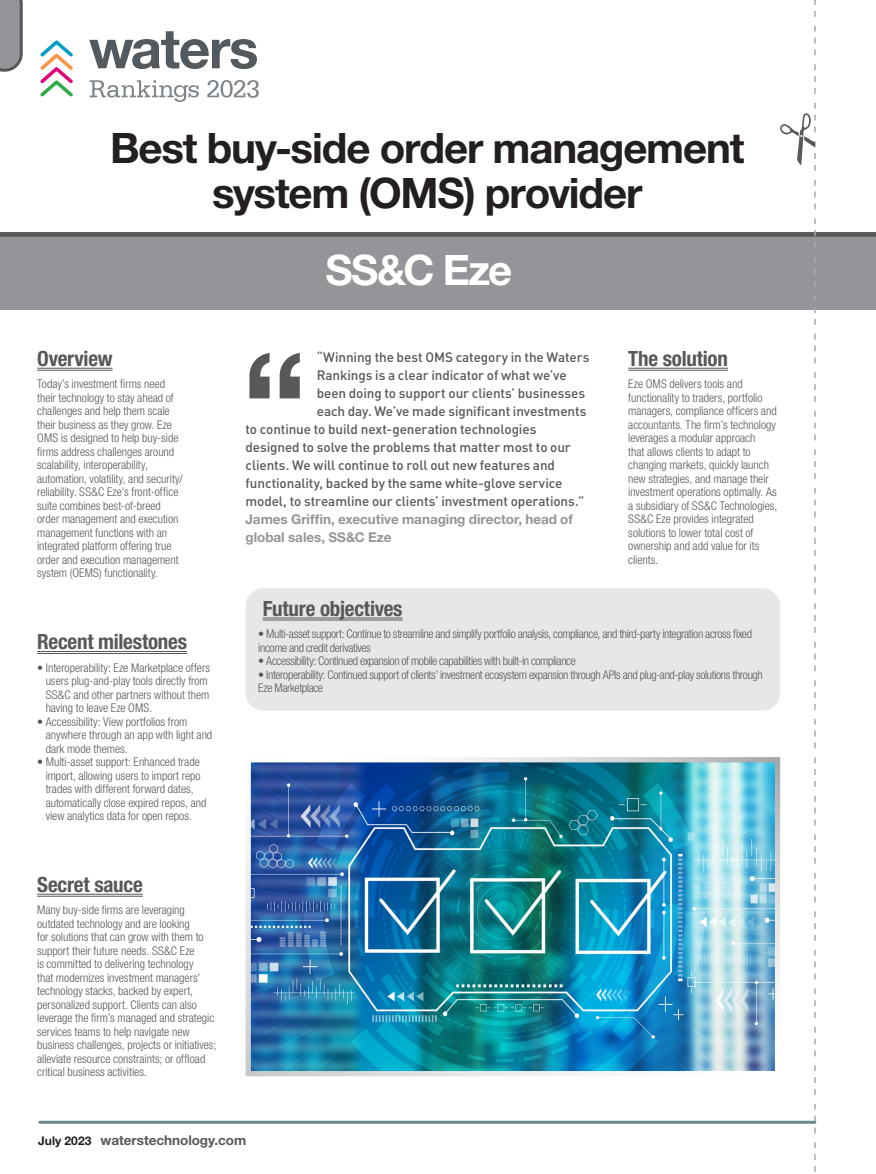
<style>
.page{position:relative;width:876px;height:1174px;background:#fff}
.page>*{position:absolute;margin:0;border:0;box-sizing:border-box;transform-origin:0 0}
.Award_name{font:700 42px/45px "Helvetica Neue LT Pro";letter-spacing:-.025em;color:#231f20;text-align:center}
.Company_or_Product_winner_name{font:700 42px "Helvetica Neue LT Pro";color:#fff}
.Awards_Head_Whats_New_-_to_Come{font:700 condensed 21px "Helvetica Neue LT Pro";letter-spacing:-.01em;color:#57585a}
.ASIA_Awards_Head_Whats_New_-_to_Come{font:700 condensed 21px "Helvetica Neue LT Pro";letter-spacing:-.01em;color:#57585a}
.Pull_quote_9pt_12pt_leading{font:500 13.5px "DINOT";letter-spacing:-.01em;color:#57585a}
.Pull_quote_9pt_12pt_leading-2{font:700 13.5px/18px "Helvetica Neue LT Pro";color:#939598}
.t1{font:700 13.5px "Helvetica Neue LT Pro";letter-spacing:-.005em;color:#57585a}
.Bullet_text_Green{font:300 condensed 12px/13.5px "Helvetica Neue LT Pro";letter-spacing:-.005em;color:#57585a}
.Bullet_text_Green-2{font:300 condensed 12px/13.5px "Helvetica Neue LT Pro";letter-spacing:-.03em;color:#57585a}
.s1{font-size:12px;color:#231f20}
</style>
<div class="page">
<div style="left:0;top:232px;width:876px;height:78px;background:#939598"></div>
<div style="left:0;top:232px;width:876px;height:5px;background:#57585a"></div>
<svg style="left:780px;top:0;width:36px;height:1172px"></svg>
<hr style="left:37px;top:368px;width:76px;height:1px;background:#57585a">
<hr style="left:37px;top:370px;width:76px;height:1px;background:#57585a">
<hr style="left:628px;top:368px;width:100px;height:1px;background:#57585a">
<hr style="left:628px;top:370px;width:100px;height:1px;background:#57585a">
<img style="left:252px;top:763px;width:522px;height:307px">
<div style="left:246px;top:757px;width:534px;height:319px;border:5px solid #fff"></div>
<hr style="left:37px;top:651px;width:150px;height:1px;background:#57585a">
<hr style="left:37px;top:653px;width:150px;height:1px;background:#57585a">
<svg style="left:249px;top:353px;width:51px;height:45px"></svg>
<div style="left:246px;top:588px;width:534px;height:122px;background:#e6e7e9;border-radius:18px"></div>
<hr style="left:263px;top:617px;width:140px;height:1px;background:#57585a">
<hr style="left:263px;top:619px;width:140px;height:1px;background:#57585a">
<hr style="left:37px;top:893px;width:106px;height:1px;background:#57585a">
<hr style="left:37px;top:895px;width:106px;height:1px;background:#57585a">
<svg style="left:0;top:0;width:23px;height:72px;background:#8f9194"></svg>
<hr style="left:40px;top:1120px;width:775px;height:3px;background:#6c8895">
<svg style="left:89px;top:31px;width:168px;height:38px"></svg>
<svg style="left:90px;top:80px;width:109px;height:22px"></svg>
<svg style="left:40px;top:40px;width:33px;height:57px"></svg>
<svg style="left:207px;top:80px;width:52px;height:18px"></svg>
<p class="Award_name" style="left:110px;top:124px;width:636px">Best buy-side order management system (OMS) provider</p>
<p class="Company_or_Product_winner_name" style="left:325px;top:243px;width:189px">SS&amp;C Eze</p>
<p class="Awards_Head_Whats_New_-_to_Come" style="left:37px;top:346px;width:77px">Overview</p>
<p class="Bullet_text_Green" style="left:37px;top:377px;width:147px">Today’s investment firms need their technology to stay ahead of challenges and help them scale their business as they grow. Eze<br>OMS is designed to help buy-side firms address challenges around scalability, interoperability, automation, volatility, and security/ reliability. SS&amp;C Eze’s front-office suite combines best-of-breed order management and execution management functions with an integrated platform offering true order and execution management system (OEMS) functionality.</p>
<p class="Awards_Head_Whats_New_-_to_Come" style="left:37px;top:629px;width:151px">Recent milestones</p>
<p class="Bullet_text_Green" style="left:46px;top:660px;width:166px;text-indent:-9px">• Interoperability: Eze Marketplace offers users plug-and-play tools directly from SS&amp;C and other partners without them having to leave Eze OMS.</p>
<p class="Bullet_text_Green" style="left:46px;top:714px;width:168px;text-indent:-9px">• Accessibility: View portfolios from anywhere through an app with light and dark mode themes.</p>
<p class="Bullet_text_Green" style="left:46px;top:755px;width:162px;text-indent:-9px">• Multi-asset support: Enhanced trade import, allowing users to import repo trades with different forward dates, automatically close expired repos, and view analytics data for open repos.</p>
<p class="Awards_Head_Whats_New_-_to_Come" style="left:37px;top:872px;width:107px">Secret sauce</p>
<p class="Bullet_text_Green" style="left:37px;top:903px;width:181px">Many buy-side firms are leveraging outdated technology and are looking<br>for solutions that can grow with them to support their future needs. SS&amp;C Eze<br>is committed to delivering technology<br>that modernizes investment managers’ technology stacks, backed by expert, personalized support. Clients can also leverage the firm’s managed and strategic services teams to help navigate new business challenges, projects or initiatives; alleviate resource constraints; or offload critical business activities.</p>
<p class="Pull_quote_9pt_12pt_leading" style="left:317px;top:348px;width:274px">“Winning the best OMS category in the Waters</p>
<p class="Pull_quote_9pt_12pt_leading" style="left:317px;top:366px;width:251px">Rankings is a clear indicator of what we’ve</p>
<p class="Pull_quote_9pt_12pt_leading" style="left:317px;top:384px;width:270px">been doing to support our clients’ businesses</p>
<p class="Pull_quote_9pt_12pt_leading" style="left:317px;top:402px;width:271px">each day. We’ve made significant investments</p>
<p class="Pull_quote_9pt_12pt_leading" style="left:246px;top:420px;width:292px">to continue to build next-generation technologies</p>
<p class="Pull_quote_9pt_12pt_leading" style="left:246px;top:438px;width:327px">designed to solve the problems that matter most to our</p>
<p class="Pull_quote_9pt_12pt_leading" style="left:246px;top:456px;width:311px">clients. We will continue to roll out new features and</p>
<p class="Pull_quote_9pt_12pt_leading" style="left:246px;top:474px;width:318px">functionality, backed by the same white-glove service</p>
<p class="Pull_quote_9pt_12pt_leading" style="left:246px;top:492px;width:340px">model, to streamline our clients’ investment operations.”</p>
<p class="Pull_quote_9pt_12pt_leading-2" style="left:246px;top:509px;width:329px">James Griffin, executive managing director, head of global sales, SS&amp;C Eze</p>
<p class="Awards_Head_Whats_New_-_to_Come" style="left:628px;top:346px;width:101px">The solution</p>
<p class="Bullet_text_Green" style="left:628px;top:377px;width:151px">Eze OMS delivers tools and functionality to traders, portfolio managers, compliance officers and accountants. The firm’s technology leverages a modular approach<br>that allows clients to adapt to changing markets, quickly launch new strategies, and manage their investment operations optimally. As a subsidiary of SS&amp;C Technologies,<br>SS&amp;C Eze provides integrated solutions to lower total cost of ownership and add value for its clients.</p>
<p class="ASIA_Awards_Head_Whats_New_-_to_Come" style="left:263px;top:596px;width:141px">Future objectives</p>
<p class="Bullet_text_Green-2" style="left:258px;top:627px;width:495px">• Multi-asset support: Continue to streamline and simplify portfolio analysis, compliance, and third-party integration across fixed income and credit derivatives</p>
<p class="Bullet_text_Green-2" style="left:258px;top:654px;width:319px">• Accessibility: Continued expansion of mobile capabilities with built-in compliance</p>
<p class="Bullet_text_Green-2" style="left:258px;top:667px;width:506px">• Interoperability: Continued support of clients’ investment ecosystem expansion through APIs and plug-and-play solutions through<br>Eze Marketplace</p>
<p class="t1" style="left:38px;top:1131px;width:209px"><span class="s1">July 2023</span> waterstechnology.com</p>
</div>
